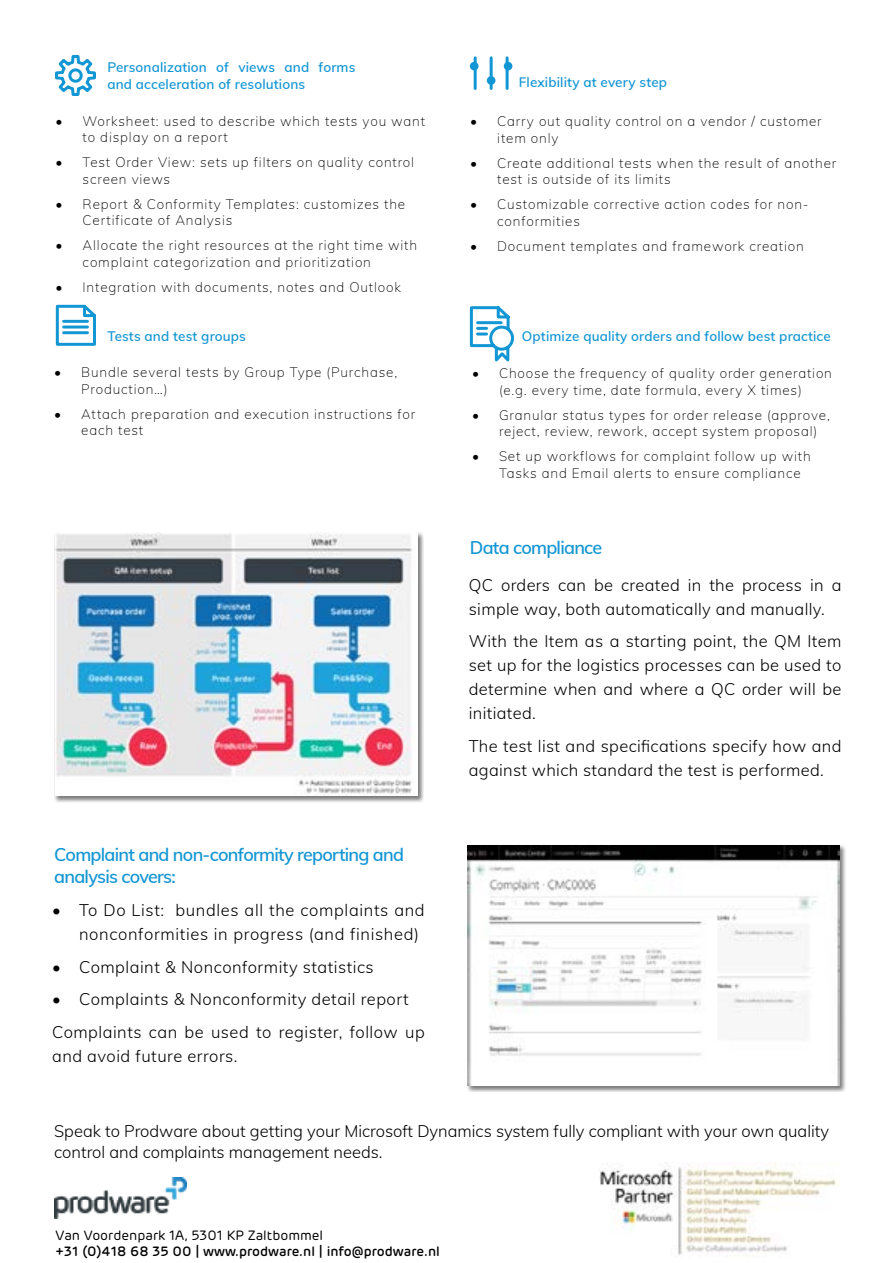
<style>
.page{position:relative;width:893px;height:1263px;background:#fff}
.page>*{position:absolute;margin:0;border:0;box-sizing:border-box;transform-origin:0 0}
.t1{font:600 18px/21.6px "Muli";letter-spacing:-.04em;color:#1396d4}
.t2{font:300 16.5px/24px "Muli";letter-spacing:.02em;color:#000}
.t3{font:300 16.5px/21px "Muli";color:#000}
.t4{font:300 16.5px/24px "Muli";letter-spacing:.04em;color:#000}
.t5{font:200 13.5px/16.5px "Muli";letter-spacing:.06em;color:#000}
.t6{font:600 13.5px/16.5px "Muli";letter-spacing:.01em;color:#1396d4}
.t7{font:500 13.5px "Rubrik";color:#000}
.t8{font:13.5px "Rubrik";color:#000}
</style>
<div class="page">
<div style="left:54px;top:532px;width:369px;height:270px;background:#000;opacity:.52"></div>
<img style="left:55px;top:532px;width:362px;height:264px">
<svg style="left:55px;top:55px;width:41px;height:41px"></svg>
<svg style="left:55px;top:304px;width:41px;height:42px"></svg>
<hr style="left:474px;top:58px;width:3px;height:30px;background:#1396d4">
<hr style="left:490px;top:58px;width:3px;height:30px;background:#1396d4">
<hr style="left:506px;top:58px;width:3px;height:30px;background:#1396d4">
<div style="left:470px;top:62px;width:8px;height:8px;background:#1396d4;border-radius:50%"></div>
<div style="left:487px;top:76px;width:8px;height:9px;background:#1396d4;border-radius:50%"></div>
<div style="left:504px;top:62px;width:8px;height:8px;background:#1396d4;border-radius:50%"></div>
<svg style="left:469px;top:306px;width:45px;height:56px"></svg>
<div style="left:467px;top:844px;width:379px;height:248px;background:#000;opacity:.52"></div>
<img style="left:468px;top:846px;width:372px;height:239px">
<img style="left:54px;top:1178px;width:133px;height:41px">
<img style="left:599px;top:1162px;width:240px;height:94px">
<p class="t6" style="left:107px;top:58px;width:250px">Personalization of views and forms and acceleration of resolutions</p>
<p class="t5" style="left:83px;top:112px;width:344px;text-indent:-27px">• Worksheet: used to describe which tests you want to display on a report</p>
<p class="t5" style="left:83px;top:154px;width:333px;text-indent:-27px">• Test Order View: sets up filters on quality control screen views</p>
<p class="t5" style="left:83px;top:195px;width:324px;text-indent:-27px">• Report &amp; Conformity Templates: customizes the<br>Certificate of Analysis</p>
<p class="t5" style="left:83px;top:237px;width:336px;text-indent:-27px">• Allocate the right resources at the right time with complaint categorization and prioritization</p>
<p class="t5" style="left:56px;top:278px;width:347px">• Integration with documents, notes and Outlook</p>
<p class="t6" style="left:107px;top:327px;width:140px">Tests and test groups</p>
<p class="t5" style="left:81px;top:363px;width:318px;text-indent:-27px">• Bundle several tests by Group Type (Purchase,<br>Production…)</p>
<p class="t5" style="left:81px;top:405px;width:336px;text-indent:-27px">• Attach preparation and execution instructions for each test</p>
<h1 class="t1" style="left:54px;top:843px;width:351px">Complaint and non-conformity reporting and analysis covers:</h1>
<p class="t4" style="left:79px;top:897px;width:347px;text-indent:-27px">• To Do List: bundles all the complaints and nonconformities in progress (and finished)</p>
<p class="t2" style="left:52px;top:954px;width:323px">• Complaint &amp; Nonconformity statistics</p>
<p class="t2" style="left:52px;top:982px;width:374px;line-height:32.5px">• Complaints &amp; Nonconformity detail report<br>Complaints can be used to register, follow up</p>
<p class="t2" style="left:52px;top:1043px;width:187px">and avoid future errors.</p>
<p class="t6" style="left:519px;top:73px;width:150px">Flexibility at every step</p>
<p class="t5" style="left:497px;top:112px;width:326px;text-indent:-27px">• Carry out quality control on a vendor / customer item only</p>
<p class="t5" style="left:497px;top:154px;width:341px;text-indent:-27px">• Create additional tests when the result of another test is outside of its limits</p>
<p class="t5" style="left:497px;top:195px;width:313px;text-indent:-27px">• Customizable corrective action codes for non&shy;conformities</p>
<p class="t5" style="left:470px;top:237px;width:335px">• Document templates and framework creation</p>
<p class="t6" style="left:522px;top:328px;width:310px">Optimize quality orders and follow best practice</p>
<p class="t5" style="left:472px;top:364px;width:361px;text-align:center">• Choose the frequency of quality order generation (e.g. every time, date formula, every X times)</p>
<p class="t5" style="left:499px;top:406px;width:332px;text-indent:-27px">• Granular status types for order release (approve, reject, review, rework, accept system proposal)</p>
<p class="t5" style="left:499px;top:447px;width:313px;text-indent:-27px">• Set up workflows for complaint follow up with<br>Tasks and Email alerts to ensure compliance</p>
<h1 class="t1" style="left:470px;top:536px;width:134px">Data compliance</h1>
<p class="t2" style="left:469px;top:572px;width:374px">QC orders can be created in the process in a simple way, both automatically and manually.</p>
<p class="t2" style="left:469px;top:628px;width:374px;text-align:justify">With the Item as a starting point, the QM Item set up for the logistics processes can be used to determine when and where a QC order will be initiated.</p>
<p class="t2" style="left:469px;top:733px;width:374px">The test list and specifications specify how and against which standard the test is performed.</p>
<p class="t3" style="left:54px;top:1120px;width:776px">Speak to Prodware about getting your Microsoft Dynamics system fully compliant with your own quality control and complaints management needs.</p>
<p class="t8" style="left:56px;top:1227px;width:269px">Van Voordenpark 1A, 5301 KP Zaltbommel</p>
<p class="t7" style="left:56px;top:1243px;width:386px">+31 (0)418 68 35 00 | www.prodware.nl | info@prodware.nl</p>
</div>
